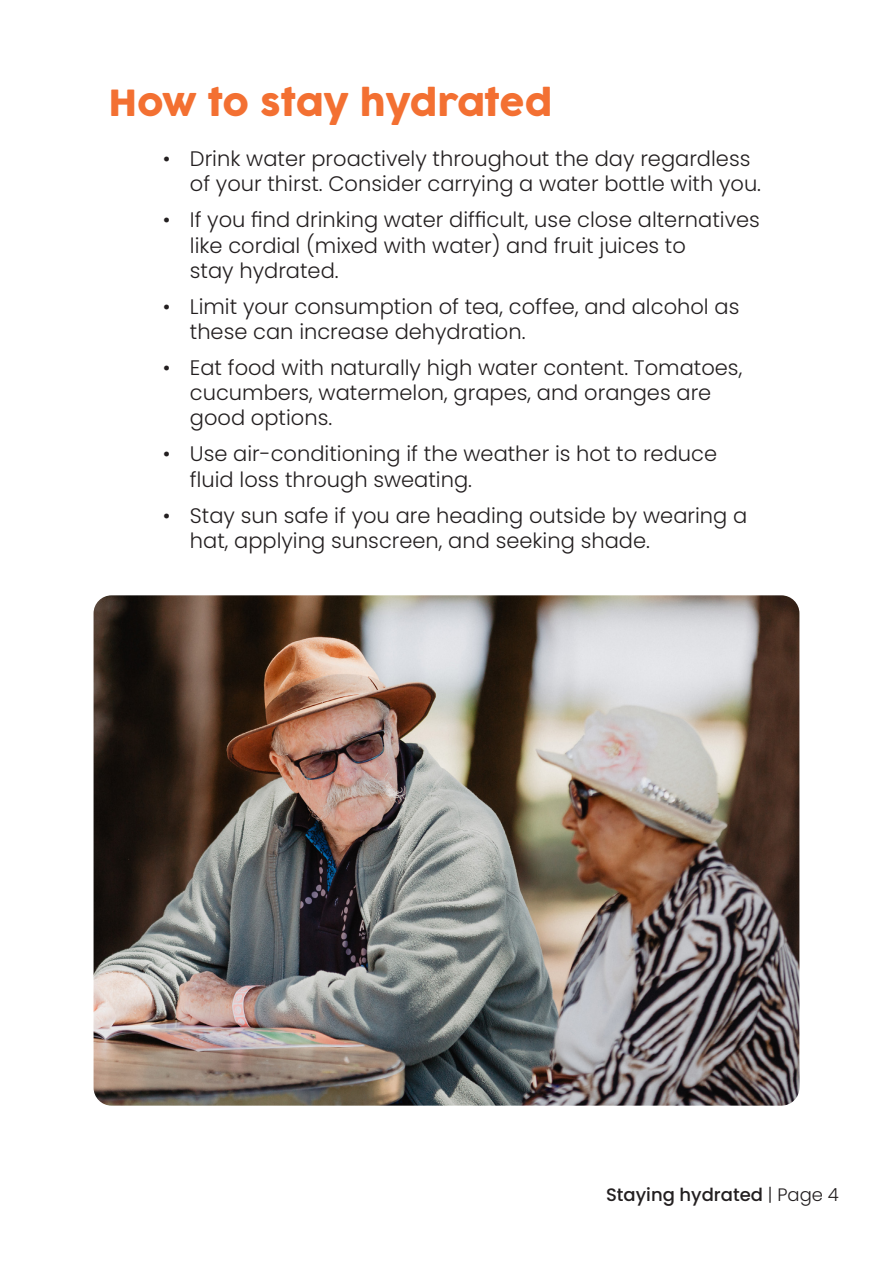
<style>
.page{position:relative;width:893px;height:1263px;background:#fff}
.page>*{position:absolute;margin:0;border:0;box-sizing:border-box;transform-origin:0 0}
.t1{font:36px "Cocogoose Pro";color:#f37032}
.t2{font:300 21px/25.2px "Poppins";color:#231f20}
.t3{font:500 18px "Poppins";color:#231f20}
.s1{font-weight:300}
</style>
<div class="page">
<img style="left:94px;top:595px;width:705px;height:511px">
<h1 class="t1" style="left:108px;top:79px;width:446px">How to stay hydrated</h1>
<p class="t2" style="left:163px;top:146px;width:9px">•</p>
<p class="t2" style="left:190px;top:146px;width:573px">Drink water proactively throughout the day regardless of your thirst. Consider carrying a water bottle with you.</p>
<p class="t2" style="left:190px;top:208px;width:572px">If you find drinking water difficult, use close alternatives like cordial (mixed with water) and fruit juices to<br>stay hydrated.</p>
<p class="t2" style="left:190px;top:294px;width:551px">Limit your consumption of tea, coffee, and alcohol as these can increase dehydration.</p>
<p class="t2" style="left:190px;top:355px;width:554px">Eat food with naturally high water content. Tomatoes, cucumbers, watermelon, grapes, and oranges are good options.</p>
<p class="t2" style="left:190px;top:442px;width:529px">Use air-conditioning if the weather is hot to reduce fluid loss through sweating.</p>
<p class="t2" style="left:190px;top:503px;width:559px">Stay sun safe if you are heading outside by wearing a hat, applying sunscreen, and seeking shade.</p>
<p class="t2" style="left:163px;top:208px;width:9px">•</p>
<p class="t2" style="left:163px;top:294px;width:9px">•</p>
<p class="t2" style="left:163px;top:355px;width:9px">•</p>
<p class="t2" style="left:163px;top:442px;width:9px">•</p>
<p class="t2" style="left:163px;top:503px;width:9px">•</p>
<p class="t3" style="left:606px;top:1185px;width:234px">Staying hydrated <span class="s1">| Page 4</span></p>
</div>
